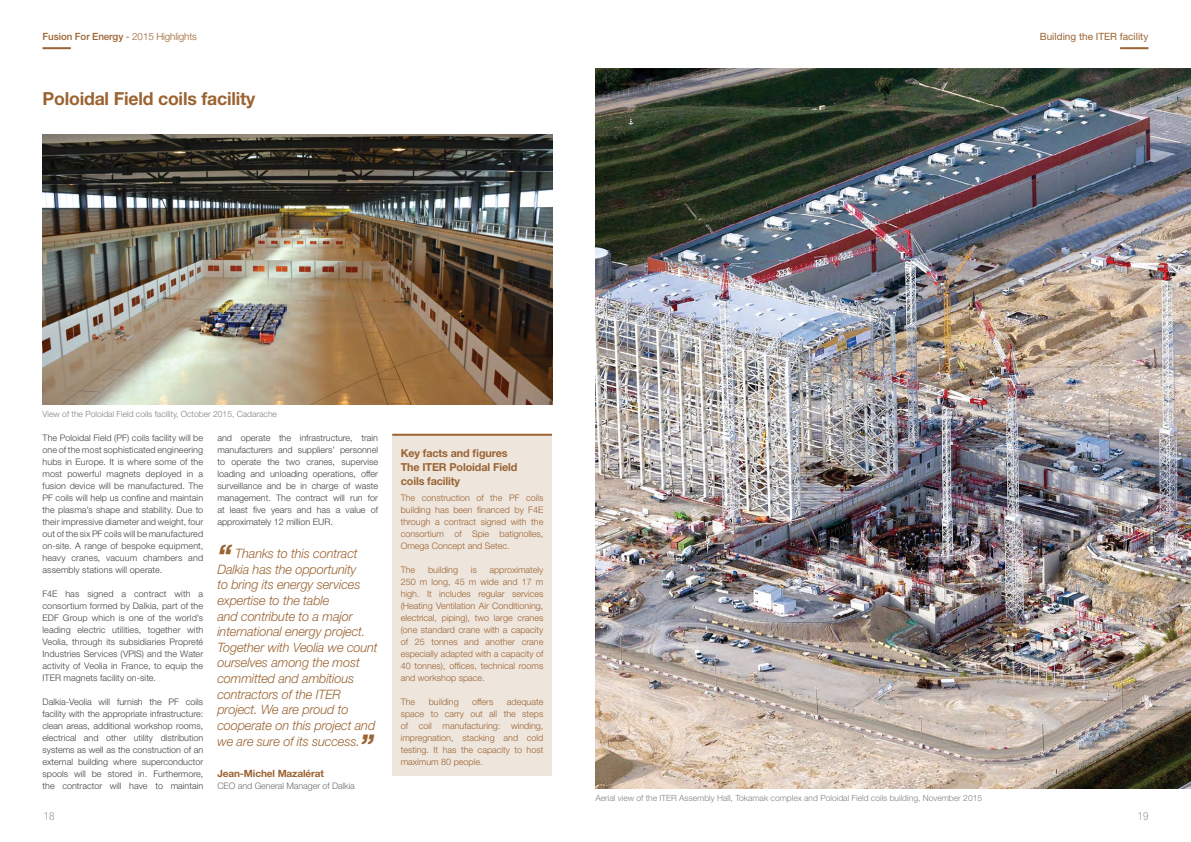
<style>
.page{position:relative;width:1191px;height:842px;background:#fff}
.page>*{position:absolute;margin:0;border:0;box-sizing:border-box;transform-origin:0 0}
.t1{font:italic 700 30px "Helvetica Neue LT Std";color:#9a6331}
.t2{font:700 18px "Helvetica Neue LT Std";letter-spacing:-.01em;color:#9a6331}
.t3{font:italic 300 13px/15.6px "Helvetica Neue LT Std";letter-spacing:-.01em;color:#9a6331}
.t4{font:700 11px/14px "Helvetica Neue LT Std";letter-spacing:-.01em;color:#9a6331}
.t5{font:100 condensed 11px "Helvetica Neue LT Std";color:#6d6e71}
.t6{font:500 10px "Helvetica Neue LT Std";letter-spacing:-.01em;color:#9a6331}
.t7{font:10px "Helvetica Neue LT Std";color:#9a6331}
.t8{font:700 10px "Helvetica Neue LT Std";letter-spacing:-.01em;color:#9a6331}
.t9{font:300 9px/12px "Helvetica Neue LT Std";color:#414042;text-align:justify}
.t10{font:300 9px/12px "Helvetica Neue LT Std";color:#9a6331;text-align:justify}
.t11{font:300 9px "Helvetica Neue LT Std";letter-spacing:-.01em;color:#6d6e71}
.t12{font:300 8.5px "Helvetica Neue LT Std";color:#808285}
.s1{font-weight:400}
.s2{font-weight:300}
</style>
<div class="page">
<hr style="left:43px;top:47px;width:28px;height:2px;background:#9a6331">
<hr style="left:1120px;top:47px;width:28px;height:2px;background:#9a6331">
<div style="left:392px;top:435px;width:160px;height:341px;background:#eee5dd"></div>
<hr style="left:392px;top:434px;width:160px;height:2px;background:#9a6331">
<img style="left:43px;top:135px;width:510px;height:270px">
<img style="left:595px;top:69px;width:596px;height:719px">
<p class="t6" style="left:43px;top:30px;width:156px">Fusion For Energy <span class="s1">-</span> <span class="s2">2015 Highlights</span></p>
<p class="t7" style="left:1040px;top:30px;width:110px">Building the ITER facility</p>
<h2 class="t2" style="left:43px;top:87px;width:214px">Poloidal Field coils facility</h2>
<p class="t12" style="left:43px;top:409px;width:236px">View of the Poloidal Field coils facility, October 2015, Cadarache</p>
<p class="t9" style="left:43px;top:431px;width:162px">The Poloidal Field (PF) coils facility will be one of the most sophisticated engineering hubs in Europe. It is where some of the most powerful magnets deployed in a fusion device will be manufactured. The PF coils will help us confine and maintain the plasma’s shape and stability. Due to their impressive diameter and weight, four out of the six PF coils will be manufactured on-site. A range of bespoke equipment, heavy cranes, vacuum chambers and assembly stations will operate.</p>
<p class="t9" style="left:43px;top:587px;width:162px">F4E has signed a contract with a consortium formed by Dalkia, part of the EDF Group which is one of the world’s leading electric utilities, together with Veolia, through its subsidiaries Propreté Industries Services (VPIS) and the Water activity of Veolia in France, to equip the ITER magnets facility on-site.</p>
<p class="t9" style="left:43px;top:695px;width:162px">Dalkia-Veolia will furnish the PF coils facility with the appropriate infrastructure: clean areas, additional workshop rooms, electrical and other utility distribution systems as well as the construction of an external building where superconductor spools will be stored in. Furthermore, the contractor will have to maintain</p>
<p class="t9" style="left:217px;top:431px;width:162px">and operate the infrastructure, train manufacturers and suppliers’ personnel to operate the two cranes, supervise loading and unloading operations, offer surveillance and be in charge of waste management. The contract will run for at least five years and has a value of approximately 12 million EUR.</p>
<h1 class="t1" style="left:217px;top:537px;width:16px">“</h1>
<p class="t3" style="left:217px;top:546px;width:162px;text-indent:18px">Thanks to this contract<br>Dalkia has the opportunity<br>to bring its energy services expertise to the table<br>and contribute to a major international energy project.<br>Together with Veolia we count ourselves among the most committed and ambitious contractors of the ITER project. We are proud to cooperate on this project and we are sure of its success.</p>
<h1 class="t1" style="left:360px;top:726px;width:16px">”</h1>
<p class="t8" style="left:217px;top:767px;width:108px">Jean-Michel Mazalérat</p>
<p class="t11" style="left:217px;top:780px;width:139px">CEO and General Manager of Dalkia</p>
<p class="t4" style="left:401px;top:446px;width:118px">Key facts and figures<br>The ITER Poloidal Field coils facility</p>
<p class="t10" style="left:401px;top:491px;width:144px">The construction of the PF coils building has been financed by F4E through a contract signed with the consortium of Spie batignolles, Omega Concept and Setec.</p>
<p class="t10" style="left:401px;top:563px;width:16px">The</p>
<p class="t10" style="left:428px;top:563px;width:31px">building</p>
<p class="t10" style="left:471px;top:563px;width:7px">is</p>
<p class="t10" style="left:401px;top:563px;width:144px;text-indent:89px">approximately 250 m long, 45 m wide and 17 m high. It includes regular services (Heating Ventilation Air Conditioning, electrical, piping), two large cranes (one standard crane with a capacity of 25 tonnes and another crane especially adapted with a capacity of 40 tonnes), offices, technical rooms and workshop space.</p>
<p class="t10" style="left:401px;top:695px;width:16px">The</p>
<p class="t10" style="left:429px;top:695px;width:31px">building</p>
<p class="t10" style="left:472px;top:695px;width:23px">offers</p>
<p class="t10" style="left:401px;top:695px;width:144px;text-indent:106px">adequate space to carry out all the steps of coil manufacturing: winding, impregnation, stacking and cold testing. It has the capacity to host maximum 80 people.</p>
<p class="t12" style="left:595px;top:792px;width:388px">Aerial view of the ITER Assembly Hall, Tokamak complex and Poloidal Field coils building, November 2015</p>
<p class="t5" style="left:44px;top:810px;width:12px">18</p>
<p class="t5" style="left:1137px;top:810px;width:12px">19</p>
</div>
